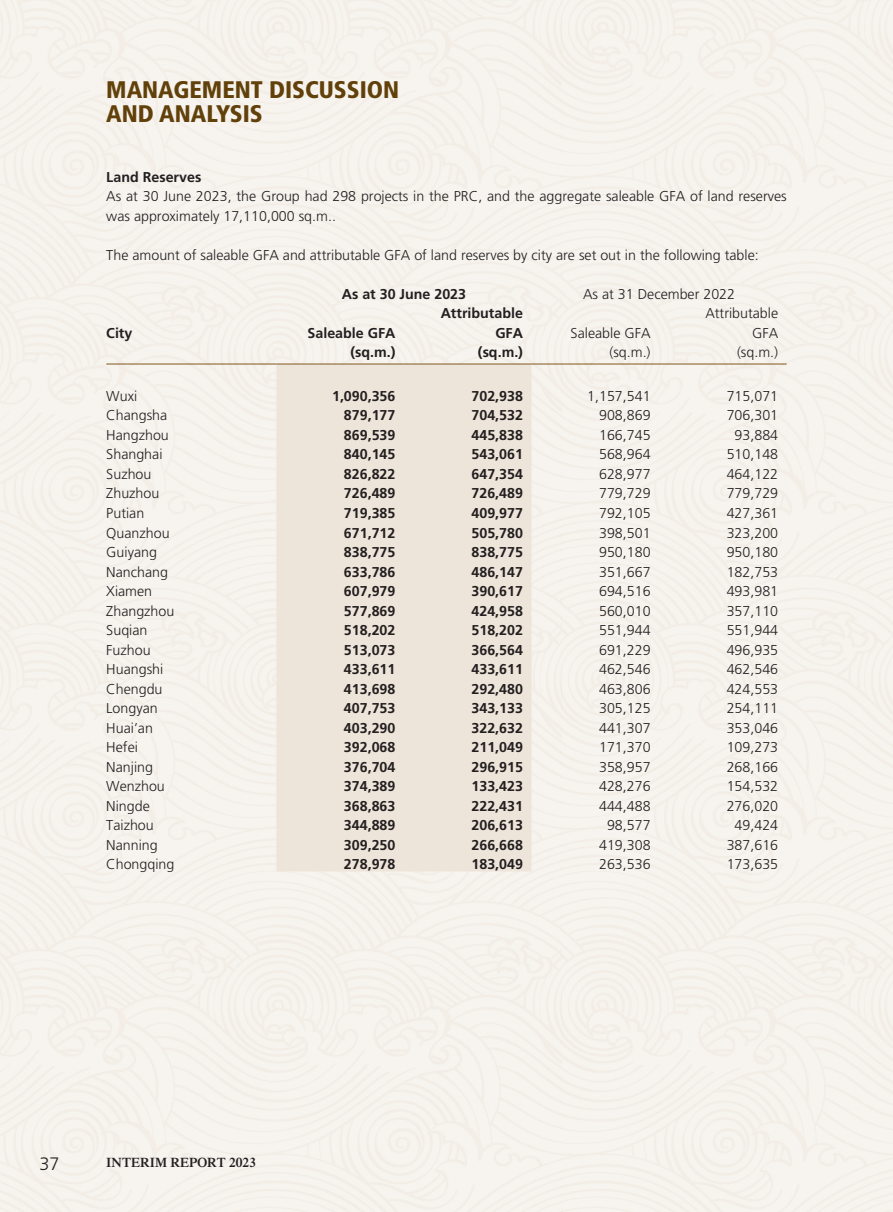
<style>
.page{position:relative;width:893px;height:1212px;background:#fff}
.page>*{position:absolute;margin:0;border:0;box-sizing:border-box;transform-origin:0 0}
.t1{font:900 condensed 24px/24px "Frutiger LT Std";color:#614009}
.t2{font:300 18px "Frutiger LT Std";color:#231f20}
._00_txt{font:300 14.25px/19.5px "Frutiger LT Std";color:#231f20}
._00_txt-2{font:700 14.25px "Frutiger LT Std";color:#231f20}
._50_Table_txt{font:300 14.25px "Frutiger LT Std";color:#231f20}
._50_Table_txt-2{font:700 14.25px "Frutiger LT Std";color:#231f20}
._04_H4{font:700 14.25px "Frutiger LT Std";color:#231f20}
.t3{font:600 13.5px "Times LT Std";color:#231f20}
</style>
<div class="page">
<div style="left:276px;top:365px;width:255px;height:506px;background:#eee5da"></div>
<hr style="left:106px;top:364px;width:170px;height:1px;background:#7f5619">
<hr style="left:276px;top:364px;width:128px;height:1px;background:#7f5619">
<hr style="left:404px;top:364px;width:127px;height:1px;background:#7f5619">
<hr style="left:531px;top:364px;width:128px;height:1px;background:#7f5619">
<hr style="left:659px;top:364px;width:128px;height:1px;background:#7f5619">
<h1 class="t1" style="left:106px;top:77px;width:294px">MANAGEMENT DISCUSSION<br>AND ANALYSIS</h1>
<p class="_04_H4" style="left:106px;top:169px;width:97px">Land Reserves</p>
<p class="_00_txt" style="left:106px;top:187px;width:682px">As at 30 June 2023, the Group had 298 projects in the PRC, and the aggregate saleable GFA of land reserves was approximately 17,110,000 sq m. ..</p>
<p class="_50_Table_txt" style="left:106px;top:247px;width:654px">The amount of saleable GFA and attributable GFA of land reserves by city are set out in the following table:</p>
<p class="_50_Table_txt" style="left:583px;top:286px;width:154px">As at 31 December 2022</p>
<p class="_50_Table_txt-2" style="left:342px;top:286px;width:126px">As at 30 June 2023</p>
<p class="_50_Table_txt-2" style="left:308px;top:325px;width:89px">Saleable GFA</p>
<p class="_50_Table_txt-2" style="left:441px;top:305px;width:84px">Attributable</p>
<p class="_50_Table_txt" style="left:705px;top:305px;width:74px">Attributable</p>
<p class="_50_Table_txt" style="left:752px;top:325px;width:28px">GFA</p>
<p class="_50_Table_txt" style="left:737px;top:344px;width:43px">( s q m. (.</p>
<p class="_50_Table_txt" style="left:571px;top:325px;width:81px">Saleable GFA</p>
<p class="_50_Table_txt-2" style="left:106px;top:325px;width:28px">City</p>
<p class="_50_Table_txt-2" style="left:495px;top:325px;width:29px">GFA</p>
<p class="_50_Table_txt-2" style="left:350px;top:344px;width:47px">(sq m. .)</p>
<p class="_50_Table_txt-2" style="left:478px;top:344px;width:47px">(sq m. .)</p>
<p class="_50_Table_txt" style="left:609px;top:344px;width:43px">(sq m. .)</p>
<p class="_00_txt" style="left:106px;top:386px;width:32px">Wuxi</p>
<p class="_00_txt-2" style="left:332px;top:388px;width:65px">1,090,356</p>
<p class="_00_txt-2" style="left:471px;top:388px;width:53px">702,938</p>
<p class="_00_txt" style="left:587px;top:386px;width:65px">1,157,541</p>
<p class="_00_txt" style="left:727px;top:386px;width:53px">715,071</p>
<p class="_00_txt" style="left:106px;top:406px;width:62px">Changsha</p>
<p class="_00_txt-2" style="left:344px;top:407px;width:53px">879,177</p>
<p class="_00_txt-2" style="left:471px;top:407px;width:53px">704,532</p>
<p class="_00_txt" style="left:599px;top:406px;width:53px">908,869</p>
<p class="_00_txt" style="left:727px;top:406px;width:53px">706,301</p>
<p class="_00_txt" style="left:106px;top:425px;width:64px">Hangzhou</p>
<p class="_00_txt-2" style="left:344px;top:427px;width:53px">869,539</p>
<p class="_00_txt-2" style="left:471px;top:427px;width:53px">445,838</p>
<p class="_00_txt" style="left:599px;top:425px;width:53px">166,745</p>
<p class="_00_txt" style="left:735px;top:425px;width:45px">93,884</p>
<p class="_00_txt" style="left:106px;top:445px;width:58px">Shanghai</p>
<p class="_00_txt-2" style="left:344px;top:446px;width:53px">840,145</p>
<p class="_00_txt-2" style="left:471px;top:446px;width:53px">543,061</p>
<p class="_00_txt" style="left:599px;top:445px;width:53px">568,964</p>
<p class="_00_txt" style="left:727px;top:445px;width:53px">510,148</p>
<p class="_00_txt" style="left:106px;top:464px;width:47px">Suzhou</p>
<p class="_00_txt-2" style="left:344px;top:466px;width:53px">826,822</p>
<p class="_00_txt-2" style="left:471px;top:466px;width:53px">647,354</p>
<p class="_00_txt" style="left:599px;top:464px;width:53px">628,977</p>
<p class="_00_txt" style="left:727px;top:464px;width:53px">464,122</p>
<p class="_00_txt" style="left:106px;top:484px;width:55px">Zhuzhou</p>
<p class="_00_txt-2" style="left:344px;top:485px;width:53px">726,489</p>
<p class="_00_txt-2" style="left:471px;top:485px;width:53px">726,489</p>
<p class="_00_txt" style="left:599px;top:484px;width:53px">779,729</p>
<p class="_00_txt" style="left:727px;top:484px;width:53px">779,729</p>
<p class="_00_txt" style="left:106px;top:503px;width:40px">Putian</p>
<p class="_00_txt-2" style="left:344px;top:505px;width:53px">719,385</p>
<p class="_00_txt-2" style="left:471px;top:505px;width:53px">409,977</p>
<p class="_00_txt" style="left:599px;top:503px;width:53px">792,105</p>
<p class="_00_txt" style="left:727px;top:503px;width:53px">427,361</p>
<p class="_00_txt" style="left:106px;top:523px;width:65px">Quanzhou</p>
<p class="_00_txt-2" style="left:344px;top:524px;width:53px">671,712</p>
<p class="_00_txt-2" style="left:471px;top:524px;width:53px">505,780</p>
<p class="_00_txt" style="left:599px;top:523px;width:53px">398,501</p>
<p class="_00_txt" style="left:727px;top:523px;width:53px">323,200</p>
<p class="_00_txt" style="left:106px;top:542px;width:52px">Guiyang</p>
<p class="_00_txt-2" style="left:344px;top:544px;width:53px">838,775</p>
<p class="_00_txt-2" style="left:471px;top:544px;width:53px">838,775</p>
<p class="_00_txt" style="left:599px;top:542px;width:53px">950,180</p>
<p class="_00_txt" style="left:727px;top:542px;width:53px">950,180</p>
<p class="_00_txt" style="left:106px;top:562px;width:63px">Nanchang</p>
<p class="_00_txt-2" style="left:344px;top:563px;width:53px">633,786</p>
<p class="_00_txt-2" style="left:471px;top:563px;width:53px">486,147</p>
<p class="_00_txt" style="left:599px;top:562px;width:53px">351,667</p>
<p class="_00_txt" style="left:727px;top:562px;width:53px">182,753</p>
<p class="_00_txt" style="left:106px;top:581px;width:47px">Xiamen</p>
<p class="_00_txt-2" style="left:344px;top:583px;width:53px">607,979</p>
<p class="_00_txt-2" style="left:471px;top:583px;width:53px">390,617</p>
<p class="_00_txt" style="left:599px;top:581px;width:53px">694,516</p>
<p class="_00_txt" style="left:727px;top:581px;width:53px">493,981</p>
<p class="_00_txt" style="left:106px;top:601px;width:70px">Zhangzhou</p>
<p class="_00_txt-2" style="left:344px;top:602px;width:53px">577,869</p>
<p class="_00_txt-2" style="left:471px;top:602px;width:53px">424,958</p>
<p class="_00_txt" style="left:599px;top:601px;width:53px">560,010</p>
<p class="_00_txt" style="left:727px;top:601px;width:53px">357,110</p>
<p class="_00_txt" style="left:106px;top:620px;width:43px">Suqian</p>
<p class="_00_txt-2" style="left:344px;top:622px;width:53px">518,202</p>
<p class="_00_txt-2" style="left:471px;top:622px;width:53px">518,202</p>
<p class="_00_txt" style="left:599px;top:620px;width:53px">551,944</p>
<p class="_00_txt" style="left:727px;top:620px;width:53px">551,944</p>
<p class="_00_txt" style="left:106px;top:640px;width:46px">Fuzhou</p>
<p class="_00_txt-2" style="left:344px;top:641px;width:53px">513,073</p>
<p class="_00_txt-2" style="left:471px;top:641px;width:53px">366,564</p>
<p class="_00_txt" style="left:599px;top:640px;width:53px">691,229</p>
<p class="_00_txt" style="left:727px;top:640px;width:53px">496,935</p>
<p class="_00_txt" style="left:106px;top:659px;width:59px">Huangshi</p>
<p class="_00_txt-2" style="left:344px;top:661px;width:53px">433,611</p>
<p class="_00_txt-2" style="left:471px;top:661px;width:53px">433,611</p>
<p class="_00_txt" style="left:599px;top:659px;width:53px">462,546</p>
<p class="_00_txt" style="left:727px;top:659px;width:53px">462,546</p>
<p class="_00_txt" style="left:106px;top:679px;width:58px">Chengdu</p>
<p class="_00_txt-2" style="left:344px;top:680px;width:53px">413,698</p>
<p class="_00_txt-2" style="left:471px;top:680px;width:53px">292,480</p>
<p class="_00_txt" style="left:599px;top:679px;width:53px">463,806</p>
<p class="_00_txt" style="left:727px;top:679px;width:53px">424,553</p>
<p class="_00_txt" style="left:106px;top:698px;width:53px">Longyan</p>
<p class="_00_txt-2" style="left:344px;top:700px;width:53px">407,753</p>
<p class="_00_txt-2" style="left:471px;top:700px;width:53px">343,133</p>
<p class="_00_txt" style="left:599px;top:698px;width:53px">305,125</p>
<p class="_00_txt" style="left:727px;top:698px;width:53px">254,111</p>
<p class="_00_txt" style="left:106px;top:718px;width:48px">Huai’an</p>
<p class="_00_txt-2" style="left:344px;top:719px;width:53px">403,290</p>
<p class="_00_txt-2" style="left:471px;top:719px;width:53px">322,632</p>
<p class="_00_txt" style="left:599px;top:718px;width:53px">441,307</p>
<p class="_00_txt" style="left:727px;top:718px;width:53px">353,046</p>
<p class="_00_txt" style="left:106px;top:737px;width:33px">Hefei</p>
<p class="_00_txt-2" style="left:344px;top:739px;width:53px">392,068</p>
<p class="_00_txt-2" style="left:471px;top:739px;width:53px">211,049</p>
<p class="_00_txt" style="left:599px;top:737px;width:53px">171,370</p>
<p class="_00_txt" style="left:727px;top:737px;width:53px">109,273</p>
<p class="_00_txt" style="left:106px;top:757px;width:48px">Nanjing</p>
<p class="_00_txt-2" style="left:344px;top:758px;width:53px">376,704</p>
<p class="_00_txt-2" style="left:471px;top:758px;width:53px">296,915</p>
<p class="_00_txt" style="left:599px;top:757px;width:53px">358,957</p>
<p class="_00_txt" style="left:727px;top:757px;width:53px">268,166</p>
<p class="_00_txt" style="left:106px;top:776px;width:60px">Wenzhou</p>
<p class="_00_txt-2" style="left:344px;top:778px;width:53px">374,389</p>
<p class="_00_txt-2" style="left:471px;top:778px;width:53px">133,423</p>
<p class="_00_txt" style="left:599px;top:776px;width:53px">428,276</p>
<p class="_00_txt" style="left:727px;top:776px;width:53px">154,532</p>
<p class="_00_txt" style="left:106px;top:796px;width:45px">Ningde</p>
<p class="_00_txt-2" style="left:344px;top:797px;width:53px">368,863</p>
<p class="_00_txt-2" style="left:471px;top:797px;width:53px">222,431</p>
<p class="_00_txt" style="left:599px;top:796px;width:53px">444,488</p>
<p class="_00_txt" style="left:727px;top:796px;width:53px">276,020</p>
<p class="_00_txt" style="left:106px;top:815px;width:49px">Taizhou</p>
<p class="_00_txt-2" style="left:344px;top:817px;width:53px">344,889</p>
<p class="_00_txt-2" style="left:471px;top:817px;width:53px">206,613</p>
<p class="_00_txt" style="left:607px;top:815px;width:45px">98,577</p>
<p class="_00_txt" style="left:735px;top:815px;width:45px">49,424</p>
<p class="_00_txt" style="left:106px;top:835px;width:53px">Nanning</p>
<p class="_00_txt-2" style="left:344px;top:836px;width:53px">309,250</p>
<p class="_00_txt-2" style="left:471px;top:836px;width:53px">266,668</p>
<p class="_00_txt" style="left:599px;top:835px;width:53px">419,308</p>
<p class="_00_txt" style="left:727px;top:835px;width:53px">387,616</p>
<p class="_00_txt" style="left:106px;top:854px;width:70px">Chongqing</p>
<p class="_00_txt-2" style="left:344px;top:856px;width:53px">278,978</p>
<p class="_00_txt-2" style="left:471px;top:856px;width:53px">183,049</p>
<p class="_00_txt" style="left:599px;top:854px;width:53px">263,536</p>
<p class="_00_txt" style="left:727px;top:854px;width:53px">173,635</p>
<p class="t2" style="left:40px;top:1153px;width:22px">37</p>
<p class="t3" style="left:106px;top:1154px;width:151px">INTERIM REPORT 2023</p>
</div>
